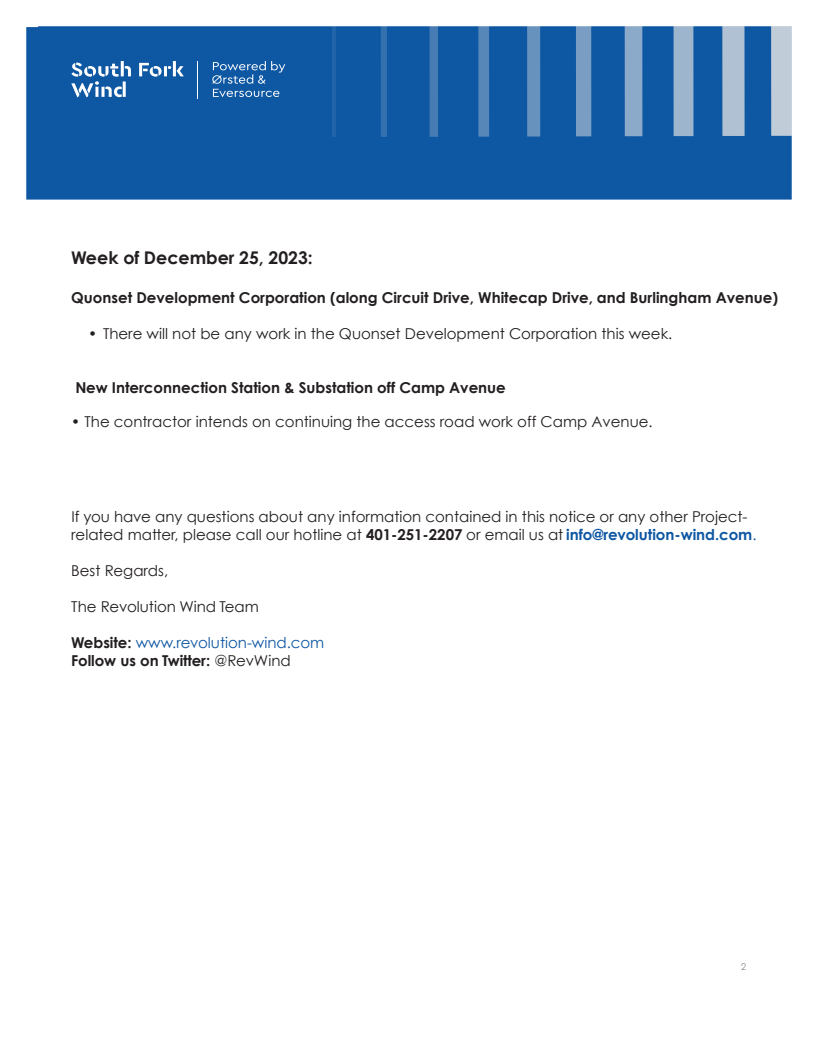
<style>
.page{position:relative;width:818px;height:1043px;background:#fff}
.page>*{position:absolute;margin:0;border:0;box-sizing:border-box;transform-origin:0 0}
.t1{font:700 17.5px "Century Gothic";color:#231f20}
.t2{font:15px/18px "Century Gothic";color:#231f20}
.t3{font:700 15px "Century Gothic";color:#231f20}
.t4{font:15px "Century Gothic";color:#0e57a3}
.t5{font:100 10px "Cera Pro";color:#231f20}
.s1{font-weight:700}
.s2{font-weight:700;color:#0e57a3}
.s3{color:#0e57a3}
.s4{font-weight:700;color:#231f20}
.s5{font-weight:400}
</style>
<div class="page">
<div style="left:26px;top:26px;width:765px;height:173px;background:#0e57a3"></div>
<svg style="left:139px;top:61px;width:45px;height:16px"></svg>
<svg style="left:71px;top:61px;width:60px;height:36px"></svg>
<svg style="left:212px;top:61px;width:73px;height:36px;background:#3673b2"></svg>
<hr style="left:197px;top:61px;width:1px;height:37px;background:#fff">
<div style="left:722px;top:26px;width:22px;height:110px;background:#afc1d3"></div>
<div style="left:673px;top:26px;width:20px;height:110px;background:#9db5cd"></div>
<div style="left:624px;top:26px;width:18px;height:110px;background:#8ba9c8"></div>
<svg style="left:575px;top:26px;width:16px;height:110px;background:#7399c1"></svg>
<svg style="left:527px;top:26px;width:13px;height:110px"></svg>
<svg style="left:478px;top:26px;width:11px;height:111px"></svg>
<svg style="left:429px;top:26px;width:9px;height:111px"></svg>
<svg style="left:380px;top:26px;width:7px;height:111px"></svg>
<hr style="left:332px;top:26px;width:4px;height:111px;background:#2264a9">
<svg style="left:771px;top:26px;width:21px;height:110px;background:#becbd7"></svg>
<p class="t1" style="left:71px;top:245px;width:243px">Week of December 25, 2023:</p>
<p class="t3" style="left:71px;top:286px;width:708px">Quonset Development Corporation (along Circuit Drive, Whitecap Drive, and Burlingham Avenue)</p>
<p class="t2" style="left:88px;top:324px;width:585px">• There will not be any work in the Quonset Development Corporation this week.</p>
<p class="t3" style="left:75px;top:376px;width:432px">New Interconnection Station &amp; Substation off Camp Avenue</p>
<p class="t2" style="left:71px;top:412px;width:583px"><span class="s1">•</span> The contractor intends on continuing the access road work off Camp Avenue.</p>
<p class="t2" style="left:71px;top:507px;width:686px">If you have any questions about any information contained in this notice or any other Project&shy;related matter, please call our hotline at <span class="s1">401-251-2207</span> or email us at <span class="s2">info@revolution-wind.com</span><span class="s3">.</span></p>
<p class="t2" style="left:71px;top:561px;width:98px">Best Regards,</p>
<p class="t2" style="left:71px;top:597px;width:189px">The Revolution Wind Team</p>
<p class="t4" style="left:71px;top:632px;width:254px"><span class="s4">Website:</span> www.revolution-wind.com</p>
<p class="t3" style="left:71px;top:649px;width:221px">Follow us on Twitter: <span class="s5">@RevWind</span></p>
<p class="t5" style="left:741px;top:960px;width:7px">2</p>
</div>
